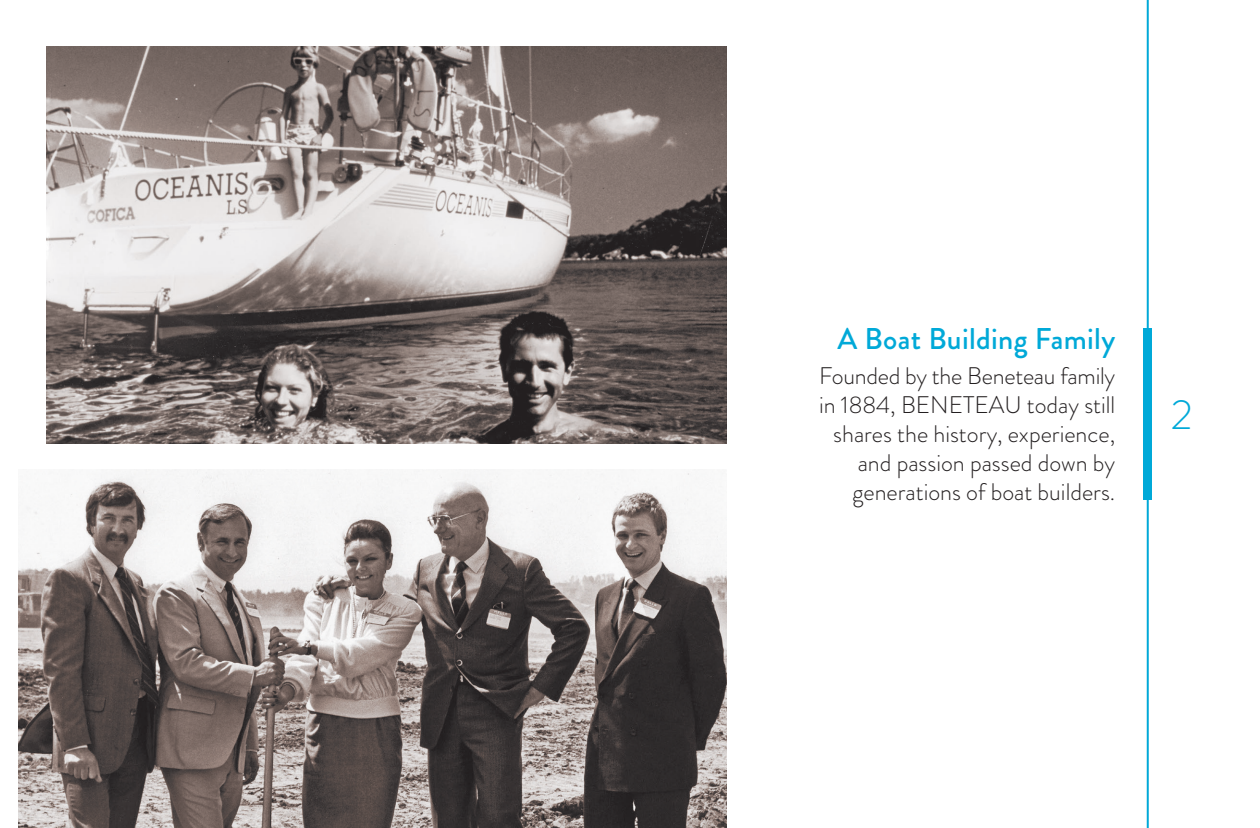
<style>
.page{position:relative;width:1260px;height:828px;background:#fff}
.page>*{position:absolute;margin:0;border:0;box-sizing:border-box;transform-origin:0 0}
.t1{font:300 42px "Brandon Grotesque";color:#00a9d8}
.t2{font:500 30px "Brandon Grotesque";letter-spacing:.01em;color:#00a9d8}
.t3{font:300 24px/28.8px "Brandon Grotesque";color:#231f20;text-align:right}
</style>
<div class="page">
<hr style="left:1147px;top:0;width:2px;height:828px;background:#00a9d8">
<div style="left:1143px;top:328px;width:9px;height:172px;background:#00a9d8"></div>
<img style="left:18px;top:470px;width:709px;height:358px">
<img style="left:46px;top:46px;width:681px;height:397px">
<p class="t2" style="left:838px;top:328px;width:279px">A Boat Building Family</p>
<p class="t3" style="left:819px;top:365px;width:298px">Founded by the Beneteau family in 1884, BENETEAU today still shares the history, experience, and passion passed down by generations of boat builders.</p>
<h1 class="t1" style="left:1171px;top:399px;width:24px">2</h1>
</div>
